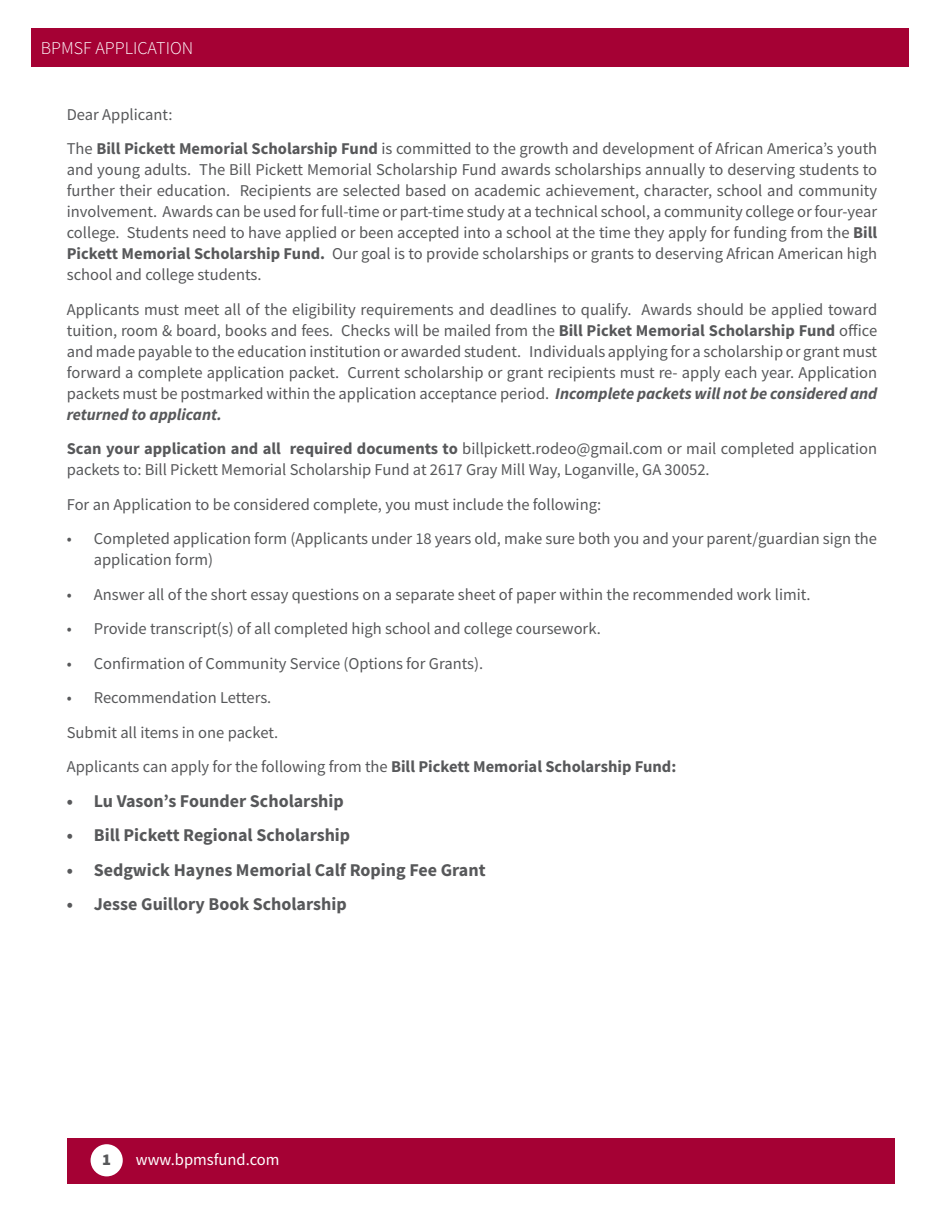
<style>
.page{position:relative;width:944px;height:1214px;background:#fff}
.page>*{position:absolute;margin:0;border:0;box-sizing:border-box;transform-origin:0 0}
.t1{font:700 18px "Source Sans Pro";color:#57585a}
.t2{font:300 18px "Source Sans Pro";color:#fff}
.t3{font:16.5px/21px "Source Sans Pro";color:#57585a;text-align:justify}
.t4{font:16.5px "Source Sans Pro";color:#fff}
.t5{font:900 16.5px "Source Sans Pro";color:#57585a}
.s1{font-weight:700}
.s2{font-weight:700;font-style:italic}
</style>
<div class="page">
<div style="left:31px;top:28px;width:877px;height:39px;background:#a50134"></div>
<div style="left:67px;top:1138px;width:827px;height:45px;background:#a50134"></div>
<div style="left:91px;top:1144px;width:32px;height:32px;background:#fff;border-radius:50%"></div>
<p class="t2" style="left:41px;top:37px;width:154px">BPMSF APPLICATION</p>
<p class="t3" style="left:67px;top:104px;width:107px">Dear Applicant:</p>
<p class="t3" style="left:67px;top:138px;width:812px">The <span class="s1">Bill Pickett Memorial Scholarship Fund</span> is committed to the growth and development of African America’s youth and young adults. The Bill Pickett Memorial Scholarship Fund awards scholarships annually to deserving students to further their education. Recipients are selected based on academic achievement, character, school and community involvement. Awards can be used for full-time or part-time study at a technical school, a community college or four-year college. Students need to have applied or been accepted into a school at the time they apply for funding from the <span class="s1">Bill Pickett Memorial Scholarship Fund.</span> Our goal is to provide scholarships or grants to deserving African American high school and college students.</p>
<p class="t3" style="left:67px;top:299px;width:812px">Applicants must meet all of the eligibility requirements and deadlines to qualify. Awards should be applied toward tuition, room &amp; board, books and fees. Checks will be mailed from the <span class="s1">Bill Picket Memorial Scholarship Fund</span> office and made payable to the education institution or awarded student. Individuals applying for a scholarship or grant must forward a complete application packet. Current scholarship or grant recipients must re- apply each year. Application packets must be postmarked within the application acceptance period. <span class="s2">Incomplete packets will not be considered and returned to applicant.</span></p>
<p class="t3" style="left:67px;top:438px;width:811px"><span class="s1">Scan your application and all required documents to</span> billpickett.rodeo@gmail.com or mail completed application packets to: Bill Pickett Memorial Scholarship Fund at 2617 Gray Mill Way, Loganville, GA 30052.</p>
<p class="t3" style="left:67px;top:494px;width:536px">For an Application to be considered complete, you must include the following:</p>
<p class="t3" style="left:94px;top:528px;width:784px;text-indent:-27px">• Completed application form (Applicants under 18 years old, make sure both you and your parent/guardian sign the application form)</p>
<p class="t3" style="left:67px;top:584px;width:745px">• Answer all of the short essay questions on a separate sheet of paper within the recommended work limit.</p>
<p class="t3" style="left:67px;top:618px;width:535px">• Provide transcript(s) of all completed high school and college coursework.</p>
<p class="t3" style="left:67px;top:653px;width:418px">• Confirmation of Community Service (Options for Grants).</p>
<p class="t3" style="left:67px;top:687px;width:206px">• Recommendation Letters.</p>
<p class="t3" style="left:67px;top:722px;width:213px">Submit all items in one packet.</p>
<p class="t3" style="left:67px;top:756px;width:611px">Applicants can apply for the following from the <span class="s1">Bill Pickett Memorial Scholarship Fund:</span></p>
<p class="t1" style="left:67px;top:788px;width:278px">• Lu Vason’s Founder Scholarship</p>
<p class="t1" style="left:67px;top:823px;width:285px">• Bill Pickett Regional Scholarship</p>
<p class="t1" style="left:67px;top:857px;width:420px">• Sedgwick Haynes Memorial Calf Roping Fee Grant</p>
<p class="t1" style="left:67px;top:892px;width:281px">• Jesse Guillory Book Scholarship</p>
<p class="t5" style="left:102px;top:1148px;width:10px">1</p>
<p class="t4" style="left:136px;top:1149px;width:145px">www.bpmsfund.com</p>
</div>
